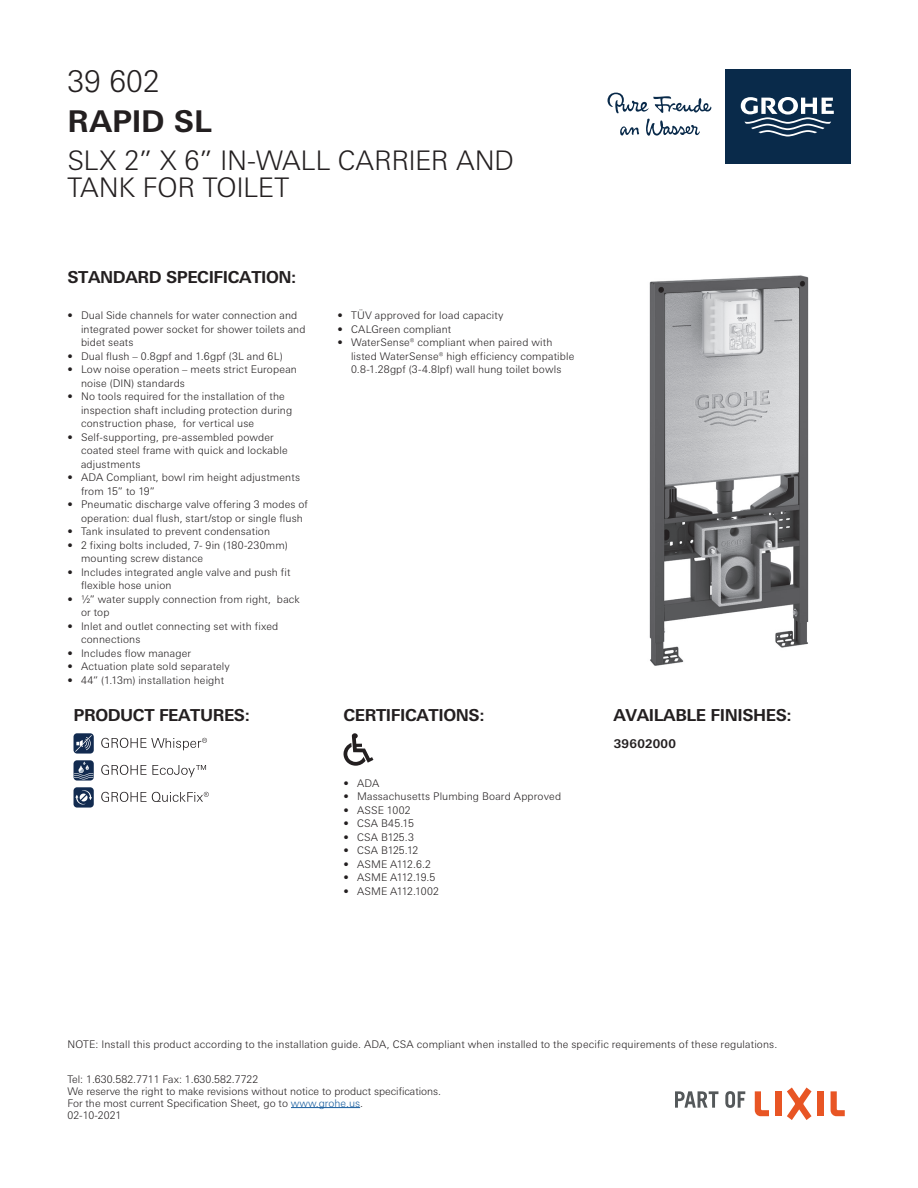
<style>
.page{position:relative;width:918px;height:1188px;background:#fff}
.page>*{position:absolute;margin:0;border:0;box-sizing:border-box;transform-origin:0 0}
.t1{font:700 30px "LT Univers Basic";letter-spacing:-.01em;color:#231f20}
.t2{font:300 30px "LT Univers Basic";color:#231f20}
.t3{font:300 27px/27px "LT Univers Basic";letter-spacing:-.015em;color:#231f20}
.t4{font:700 16.5px "LT Univers Basic";letter-spacing:-.025em;color:#231f20}
.t5{font:700 12px "LT Univers Basic";letter-spacing:.025em;color:#231f20}
.t6{font:300 10.5px/13.5px "LT Univers Basic";letter-spacing:.015em;color:#231f20}
.t7{font:300 10.5px "LT Univers Basic";letter-spacing:-.035em;color:#231f20}
.t8{font:300 10.5px "LT Univers Basic";letter-spacing:-.025em;color:#231f20}
.t9{font:300 10.5px "LT Univers Basic";letter-spacing:-.015em;color:#231f20}
.s1{color:#175d9e}
</style>
<div class="page">
<img style="left:649px;top:275px;width:160px;height:391px">
<svg style="left:101px;top:792px;width:108px;height:10px"></svg>
<div style="left:74px;top:787px;width:20px;height:21px;background:#122b50;border-radius:3px"></div>
<svg style="left:75px;top:790px;width:17px;height:15px"></svg>
<svg style="left:101px;top:765px;width:105px;height:12px"></svg>
<svg style="left:74px;top:760px;width:20px;height:21px"></svg>
<svg style="left:74px;top:762px;width:20px;height:17px"></svg>
<svg style="left:101px;top:738px;width:106px;height:12px"></svg>
<div style="left:74px;top:733px;width:20px;height:21px;background:#122b50;border-radius:3px"></div>
<svg style="left:75px;top:735px;width:17px;height:17px"></svg>
<svg style="left:344px;top:733px;width:29px;height:33px"></svg>
<div style="left:725px;top:69px;width:126px;height:94px;background:#092a4a"></div>
<svg style="left:741px;top:97px;width:93px;height:40px"></svg>
<svg style="left:608px;top:93px;width:103px;height:43px"></svg>
<hr style="left:291px;top:1107px;width:69px;height:1px;background:#175d9e">
<svg style="left:755px;top:1091px;width:14px;height:25px"></svg>
<svg style="left:831px;top:1091px;width:14px;height:25px"></svg>
<div style="left:775px;top:1091px;width:6px;height:25px;background:#e85524"></div>
<div style="left:817px;top:1091px;width:6px;height:25px;background:#e85524"></div>
<svg style="left:787px;top:1088px;width:25px;height:32px"></svg>
<svg style="left:675px;top:1091px;width:43px;height:17px"></svg>
<svg style="left:725px;top:1091px;width:20px;height:17px"></svg>
<h1 class="t2" style="left:68px;top:64px;width:94px">39 602</h1>
<h1 class="t1" style="left:68px;top:103px;width:146px">RAPID SL</h1>
<h2 class="t3" style="left:68px;top:147px;width:448px">SLX 2” X 6” IN-WALL CARRIER AND<br>TANK FOR TOILET</h2>
<h3 class="t4" style="left:68px;top:267px;width:230px">STANDARD SPECIFICATION:</h3>
<p class="t6" style="left:81px;top:309px;width:226px;text-indent:-14px">• Dual Side channels for water connection and integrated power socket for shower toilets and bidet seats</p>
<p class="t6" style="left:68px;top:349px;width:217px">• Dual flush – 0.8gpf and 1.6gpf (3L and 6L)</p>
<p class="t6" style="left:81px;top:363px;width:217px;text-indent:-14px">• Low noise operation – meets strict European noise (DIN) standards</p>
<p class="t6" style="left:81px;top:390px;width:213px;text-indent:-14px">• No tools required for the installation of the inspection shaft including protection during construction phase, for vertical use</p>
<p class="t6" style="left:81px;top:430px;width:208px;text-indent:-14px">• Self-supporting, pre-assembled powder coated steel frame with quick and lockable adjustments</p>
<p class="t6" style="left:81px;top:471px;width:221px;text-indent:-14px">• ADA Compliant, bowl rim height adjustments from 15” to 19”</p>
<p class="t6" style="left:81px;top:498px;width:228px;text-indent:-14px">• Pneumatic discharge valve offering 3 modes of operation: dual flush, start/stop or single flush</p>
<p class="t6" style="left:68px;top:525px;width:204px">• Tank insulated to prevent condensation</p>
<p class="t6" style="left:81px;top:538px;width:208px;text-indent:-14px">• 2 fixing bolts included, 7- 9in (180-230mm) mounting screw distance</p>
<p class="t6" style="left:81px;top:565px;width:211px;text-indent:-14px">• Includes integrated angle valve and push fit flexible hose union</p>
<p class="t6" style="left:81px;top:592px;width:220px;text-indent:-14px">• ½” water supply connection from right, back or top</p>
<p class="t6" style="left:81px;top:619px;width:199px;text-indent:-14px">• Inlet and outlet connecting set with fixed connections</p>
<p class="t6" style="left:68px;top:646px;width:125px">• Includes flow manager</p>
<p class="t6" style="left:68px;top:660px;width:164px">• Actuation plate sold separately</p>
<p class="t6" style="left:68px;top:673px;width:158px">• 44” (1.13m) installation height</p>
<p class="t6" style="left:338px;top:309px;width:168px">• TÜV approved for load capacity</p>
<p class="t6" style="left:338px;top:322px;width:115px">• CALGreen compliant</p>
<p class="t6" style="left:351px;top:336px;width:225px;text-indent:-14px">• WaterSense® compliant when paired with listed WaterSense® high efficiency compatible<br>0.8-1.28gpf (3-4.8lpf) wall hung toilet bowls</p>
<h3 class="t4" style="left:74px;top:705px;width:178px">PRODUCT FEATURES:</h3>
<h3 class="t4" style="left:344px;top:705px;width:143px">CERTIFICATIONS:</h3>
<h3 class="t4" style="left:614px;top:705px;width:180px">AVAILABLE FINISHES:</h3>
<p class="t6" style="left:344px;top:776px;width:37px">• ADA</p>
<p class="t6" style="left:344px;top:790px;width:219px">• Massachusetts Plumbing Board Approved</p>
<p class="t6" style="left:344px;top:803px;width:69px">• ASSE 1002</p>
<p class="t6" style="left:344px;top:817px;width:72px">• CSA B45.15</p>
<p class="t6" style="left:344px;top:830px;width:72px">• CSA B125.3</p>
<p class="t9" style="left:344px;top:844px;width:76px">• CSA B125.12</p>
<p class="t8" style="left:344px;top:858px;width:89px">• ASME A112.6.2</p>
<p class="t7" style="left:344px;top:871px;width:94px">• ASME A112.19.5</p>
<p class="t6" style="left:344px;top:884px;width:97px">• ASME A112.1002</p>
<p class="t5" style="left:614px;top:736px;width:64px">39602000</p>
<p class="t6" style="left:68px;top:1037px;width:711px">NOTE: Install this product according to the installation guide. ADA, CSA compliant when installed to the specific requirements of these regulations.</p>
<p class="t6" style="left:68px;top:1073px;width:375px;line-height:12px">Tel: 1.630.582.7711 Fax: 1.630.582.7722<br>We reserve the right to make revisions without notice to product specifications.<br>For the most current Specification Sheet, go to <span class="s1">www.grohe.us</span>.<br>02-10-2021</p>
</div>
